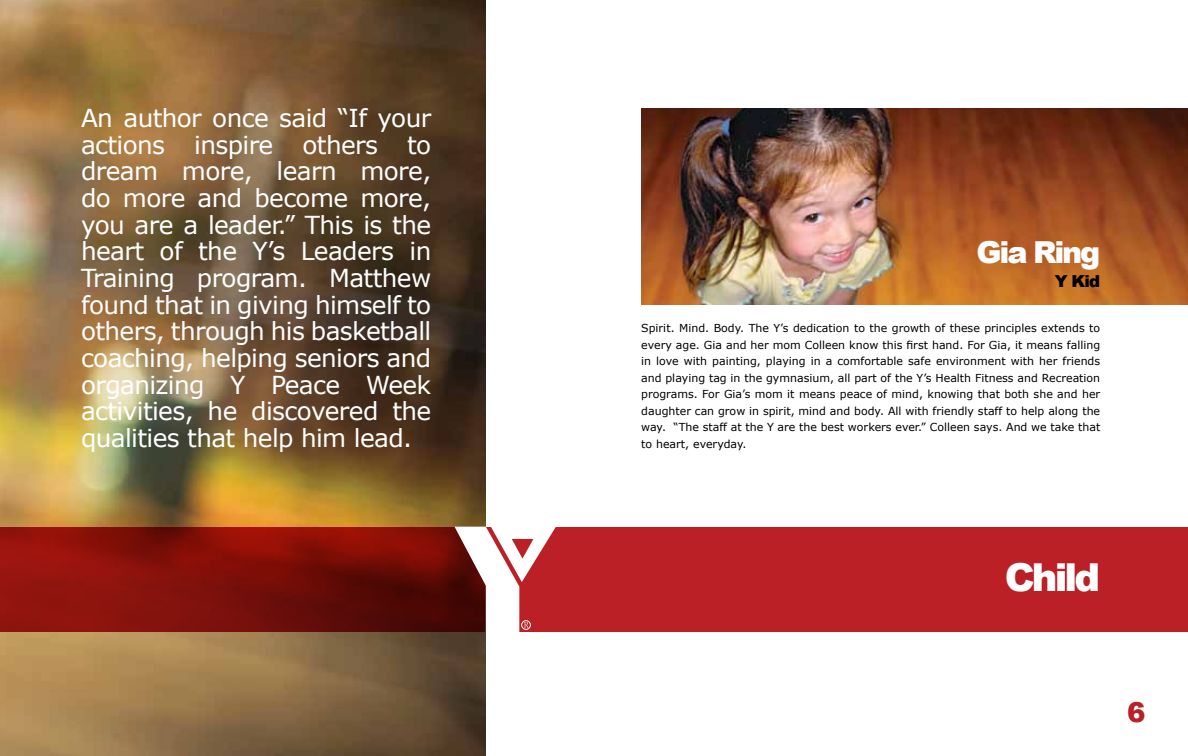
<style>
.page{position:relative;width:1188px;height:756px;background:#fff}
.page>*{position:absolute;margin:0;border:0;box-sizing:border-box;transform-origin:0 0}
.t1{font:900 38.55px "Arial";letter-spacing:-.075em;color:#fff}
.t2{font:900 30.3px "Arial";letter-spacing:-.075em;color:#fff}
.t3{font:900 27.45px "Arial";color:#ba2025}
.t4{font:24.75px/26.7px "Verdana";letter-spacing:-.025em;color:#fff;text-align:justify}
.t5{font:900 16.5px "Arial";color:#000}
.t6{font:10.95px/16.5px "Verdana";color:#000;text-align:justify}
</style>
<div class="page">
<img style="left:0;top:0;width:486px;height:756px">
<svg style="left:0;top:527px;width:1188px;height:104px;background:#a01919"></svg>
<img style="left:641px;top:108px;width:547px;height:196px">
<svg style="left:455px;top:527px;width:101px;height:105px"></svg>
<p class="t4" style="left:81px;top:104px;width:352px">An author once said “If your actions inspire others to dream more, learn more, do more and become more, you are a leader.” This is the heart of the Y’s Leaders in Training program. Matthew found that in giving himself to others, through his basketball coaching, helping seniors and organizing Y Peace Week activities, he discovered the qualities that help him lead.</p>
<h2 class="t2" style="left:977px;top:231px;width:125px">Gia Ring</h2>
<h3 class="t5" style="left:1055px;top:269px;width:47px">Y Kid</h3>
<p class="t6" style="left:641px;top:320px;width:461px">Spirit. Mind. Body. The Y’s dedication to the growth of these principles extends to every age. Gia and her mom Colleen know this first hand. For Gia, it means falling in love with painting, playing in a comfortable safe environment with her friends and playing tag in the gymnasium, all part of the Y’s Health Fitness and Recreation programs. For Gia’s mom it means peace of mind, knowing that both she and her daughter can grow in spirit, mind and body. All with friendly staff to help along the way. “The staff at the Y are the best workers ever.” Colleen says. And we take that to heart, everyday.</p>
<h1 class="t1" style="left:1005px;top:550px;width:97px">Child</h1>
<h3 class="t3" style="left:1127px;top:692px;width:20px">6</h3>
</div>
